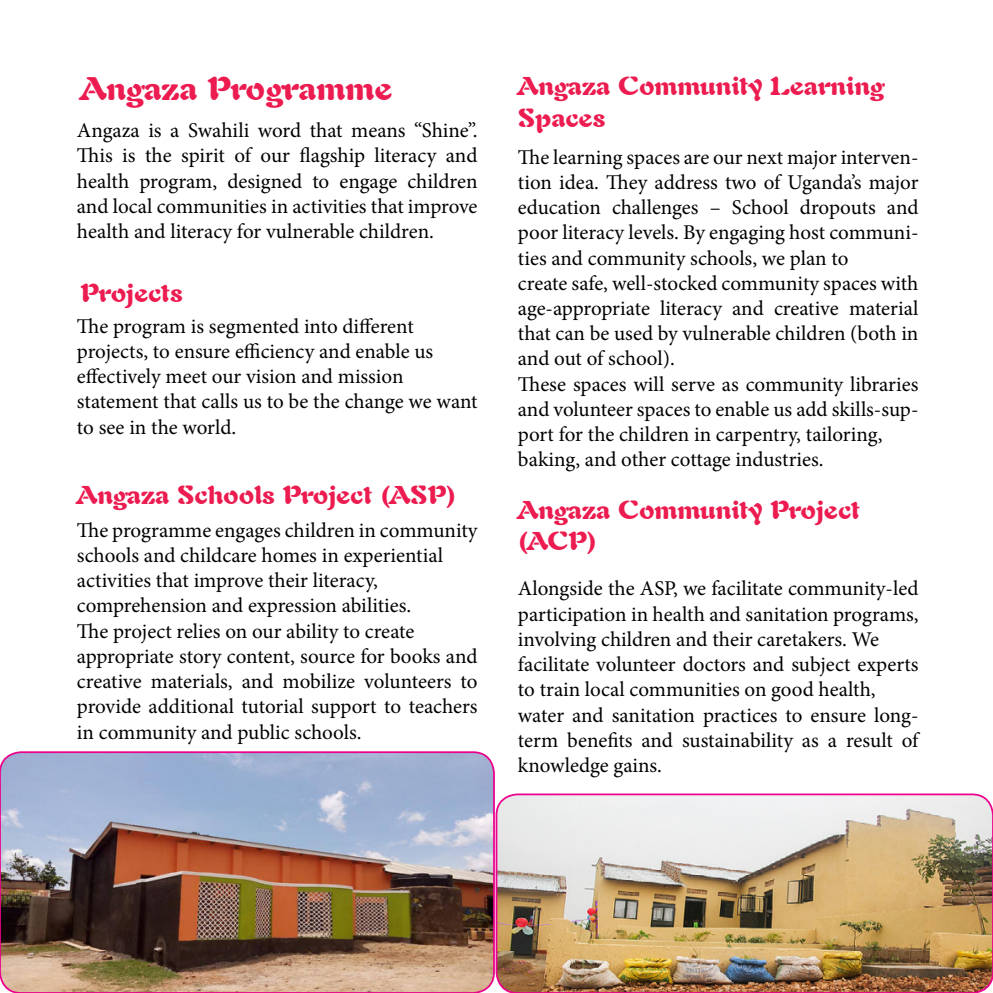
<style>
.page{position:relative;width:993px;height:993px;background:#fff}
.page>*{position:absolute;margin:0;border:0;box-sizing:border-box;transform-origin:0 0}
.t1{font:900 33.25px "Freeform 721 BT";color:#ec1c50}
.t2{font:900 26.25px/31.5px "Freeform 721 BT";color:#ec1c50}
.t3{font:21px/25.2px "Minion Pro";color:#000}
</style>
<div class="page">
<img style="left:0;top:752px;width:494px;height:240px">
<div style="left:0;top:751px;width:494px;height:241px;border:2px solid #ec008c;border-radius:21px"></div>
<img style="left:497px;top:794px;width:495px;height:198px">
<div style="left:495px;top:793px;width:497px;height:199px;border:2px solid #ec008c;border-radius:21px"></div>
<h1 class="t1" style="left:80px;top:68px;width:313px">Angaza Programme</h1>
<p class="t3" style="left:77px;top:118px;width:402px;text-align:justify">Angaza is a Swahili word that means “Shine”.<br>This is the spirit of our flagship literacy and health program, designed to engage children and local communities in activities that improve health and literacy for vulnerable children.</p>
<p class="t2" style="left:80px;top:277px;width:104px">Projects</p>
<p class="t3" style="left:77px;top:313px;width:402px">The program is segmented into different projects, to ensure efficiency and enable us effectively meet our vision and mission statement that calls us to be the change we want to see in the world.</p>
<p class="t2" style="left:77px;top:478px;width:381px">Angaza Schools Project (ASP)</p>
<p class="t3" style="left:77px;top:517px;width:402px">The programme engages children in community schools and childcare homes in experiential activities that improve their literacy, comprehension and expression abilities.<br>The project relies on our ability to create appropriate story content, source for books and creative materials, and mobilize volunteers to provide additional tutorial support to teachers in community and public schools.</p>
<p class="t2" style="left:517px;top:70px;width:367px">Angaza Community Learning<br>Spaces</p>
<p class="t3" style="left:517px;top:144px;width:402px">The learning spaces are our next major interven&shy;tion idea. They address two of Uganda’s major education challenges – School dropouts and poor literacy levels. By engaging host communi&shy;ties and community schools, we plan to<br>create safe, well-stocked community spaces with age-appropriate literacy and creative material that can be used by vulnerable children (both in and out of school).<br>These spaces will serve as community libraries and volunteer spaces to enable us add skills-sup&shy;port for the children in carpentry, tailoring, baking, and other cottage industries.</p>
<p class="t2" style="left:517px;top:493px;width:343px">Angaza Community Project (ACP)</p>
<p class="t3" style="left:517px;top:576px;width:402px">Alongside the ASP, we facilitate community-led participation in health and sanitation programs, involving children and their caretakers. We facilitate volunteer doctors and subject experts to train local communities on good health, water and sanitation practices to ensure long&shy;term benefits and sustainability as a result of knowledge gains.</p>
</div>
